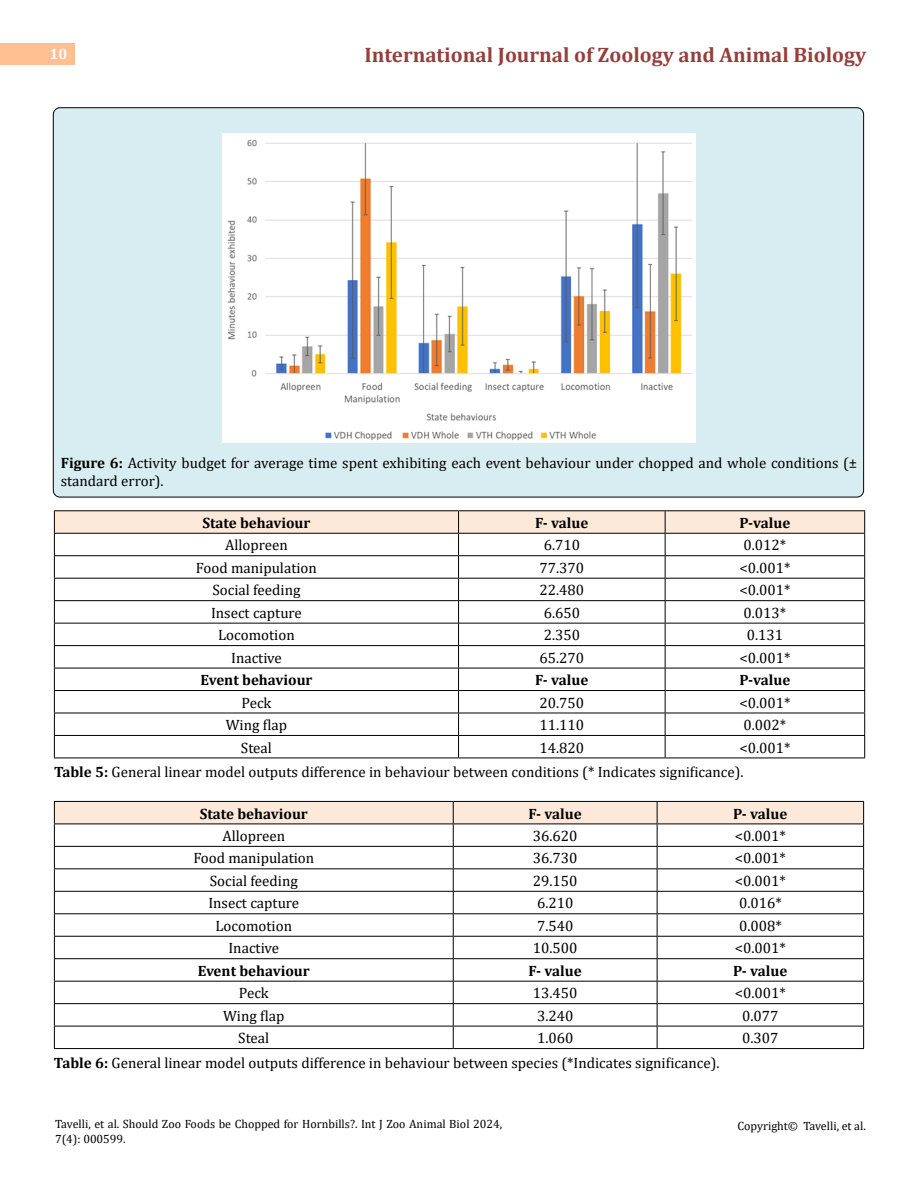
<style>
.page{position:relative;width:918px;height:1188px;background:#fff}
.page>*{position:absolute;margin:0;border:0;box-sizing:border-box;transform-origin:0 0}
.t1{font:700 21px "Cambria";color:#953f3c}
.t2{font:15px/18px "Cambria";color:#000}
.t3{font:700 15px "Cambria";color:#000}
.t4{font:700 15px "Cambria";color:#fff}
.t5{font:12px/14.4px "Cambria";color:#000}
.s1{font-weight:700}
</style>
<div class="page">
<div style="left:0;top:43px;width:75px;height:21px;background:#ffbf91"></div>
<div style="left:53px;top:108px;width:811px;height:389px;background:#d8edf2;border-radius:7px"></div>
<img style="left:223px;top:133px;width:472px;height:309px">
<hr style="left:54px;top:510px;width:405px;height:1px;background:#000">
<hr style="left:459px;top:510px;width:206px;height:1px;background:#000">
<hr style="left:665px;top:510px;width:200px;height:1px;background:#000">
<svg style="left:54px;top:511px;width:811px;height:247px"></svg>
<hr style="left:54px;top:758px;width:405px;height:1px;background:#000">
<hr style="left:459px;top:758px;width:206px;height:1px;background:#000">
<hr style="left:665px;top:758px;width:200px;height:1px;background:#000">
<svg style="left:54px;top:801px;width:810px;height:247px"></svg>
<hr style="left:54px;top:1048px;width:399px;height:1px;background:#000">
<hr style="left:453px;top:1048px;width:204px;height:1px;background:#000">
<hr style="left:657px;top:1048px;width:207px;height:1px;background:#000">
<p class="t4" style="left:50px;top:44px;width:19px">10</p>
<h1 class="t1" style="left:364px;top:40px;width:503px">International Journal of Zoology and Animal Biology</h1>
<p class="t2" style="left:61px;top:454px;width:798px"><span class="s1">Figure 6:</span> Activity budget for average time spent exhibiting each event behaviour under chopped and whole conditions (± standard error).</p>
<p class="t3" style="left:202px;top:512px;width:110px">State behaviour</p>
<p class="t3" style="left:535px;top:512px;width:55px">F- value</p>
<p class="t3" style="left:739px;top:512px;width:52px">P-value</p>
<p class="t2" style="left:225px;top:536px;width:64px">Allopreen</p>
<p class="t2" style="left:544px;top:536px;width:38px">6.710</p>
<p class="t2" style="left:744px;top:536px;width:44px">0.012*</p>
<p class="t2" style="left:196px;top:559px;width:122px">Food manipulation</p>
<p class="t2" style="left:540px;top:559px;width:46px">77.370</p>
<p class="t2" style="left:739px;top:559px;width:53px">&lt;0.001*</p>
<p class="t2" style="left:212px;top:581px;width:90px">Social feeding</p>
<p class="t2" style="left:540px;top:581px;width:46px">22.480</p>
<p class="t2" style="left:739px;top:581px;width:53px">&lt;0.001*</p>
<p class="t2" style="left:211px;top:604px;width:92px">Insect capture</p>
<p class="t2" style="left:544px;top:604px;width:38px">6.650</p>
<p class="t2" style="left:744px;top:604px;width:44px">0.013*</p>
<p class="t2" style="left:218px;top:626px;width:78px">Locomotion</p>
<p class="t2" style="left:544px;top:626px;width:38px">2.350</p>
<p class="t2" style="left:747px;top:626px;width:38px">0.131</p>
<p class="t2" style="left:231px;top:649px;width:52px">Inactive</p>
<p class="t2" style="left:540px;top:649px;width:46px">65.270</p>
<p class="t2" style="left:739px;top:649px;width:53px">&lt;0.001*</p>
<p class="t3" style="left:200px;top:669px;width:114px">Event behaviour</p>
<p class="t3" style="left:535px;top:669px;width:55px">F- value</p>
<p class="t3" style="left:740px;top:669px;width:52px">P-value</p>
<p class="t2" style="left:241px;top:693px;width:32px">Peck</p>
<p class="t2" style="left:540px;top:693px;width:46px">20.750</p>
<p class="t2" style="left:739px;top:693px;width:53px">&lt;0.001*</p>
<p class="t2" style="left:226px;top:716px;width:63px">Wing flap</p>
<p class="t2" style="left:540px;top:716px;width:46px">11.110</p>
<p class="t2" style="left:744px;top:716px;width:44px">0.002*</p>
<p class="t2" style="left:241px;top:738px;width:33px">Steal</p>
<p class="t2" style="left:540px;top:738px;width:46px">14.820</p>
<p class="t2" style="left:54px;top:735px;width:738px;line-height:24.5px;text-indent:685px">&lt;0.001*<br><span class="s1">Table 5:</span> General linear model outputs difference in behaviour between conditions (* Indicates significance).</p>
<p class="t3" style="left:200px;top:803px;width:110px">State behaviour</p>
<p class="t3" style="left:529px;top:803px;width:55px">F- value</p>
<p class="t3" style="left:733px;top:803px;width:56px">P- value</p>
<p class="t2" style="left:222px;top:827px;width:64px">Allopreen</p>
<p class="t2" style="left:533px;top:827px;width:46px">36.620</p>
<p class="t2" style="left:735px;top:827px;width:53px">&lt;0.001*</p>
<p class="t2" style="left:193px;top:849px;width:122px">Food manipulation</p>
<p class="t2" style="left:533px;top:849px;width:46px">36.730</p>
<p class="t2" style="left:735px;top:849px;width:53px">&lt;0.001*</p>
<p class="t2" style="left:210px;top:872px;width:90px">Social feeding</p>
<p class="t2" style="left:533px;top:872px;width:46px">29.150</p>
<p class="t2" style="left:735px;top:872px;width:53px">&lt;0.001*</p>
<p class="t2" style="left:208px;top:894px;width:92px">Insect capture</p>
<p class="t2" style="left:537px;top:894px;width:38px">6.210</p>
<p class="t2" style="left:739px;top:894px;width:44px">0.016*</p>
<p class="t2" style="left:216px;top:917px;width:78px">Locomotion</p>
<p class="t2" style="left:537px;top:917px;width:38px">7.540</p>
<p class="t2" style="left:739px;top:917px;width:44px">0.008*</p>
<p class="t2" style="left:228px;top:939px;width:52px">Inactive</p>
<p class="t2" style="left:533px;top:939px;width:46px">10.500</p>
<p class="t2" style="left:735px;top:939px;width:53px">&lt;0.001*</p>
<p class="t3" style="left:198px;top:960px;width:114px">Event behaviour</p>
<p class="t3" style="left:529px;top:960px;width:55px">F- value</p>
<p class="t3" style="left:733px;top:960px;width:56px">P- value</p>
<p class="t2" style="left:239px;top:984px;width:32px">Peck</p>
<p class="t2" style="left:533px;top:984px;width:46px">13.450</p>
<p class="t2" style="left:735px;top:984px;width:53px">&lt;0.001*</p>
<p class="t2" style="left:223px;top:1007px;width:63px">Wing flap</p>
<p class="t2" style="left:537px;top:1007px;width:38px">3.240</p>
<p class="t2" style="left:742px;top:1007px;width:38px">0.077</p>
<p class="t2" style="left:238px;top:1029px;width:33px">Steal</p>
<p class="t2" style="left:537px;top:1029px;width:38px">1.060</p>
<p class="t2" style="left:742px;top:1029px;width:38px">0.307</p>
<p class="t2" style="left:54px;top:1054px;width:667px"><span class="s1">Table 6:</span> General linear model outputs difference in behaviour between species (*Indicates significance).</p>
<p class="t5" style="left:55px;top:1117px;width:449px">Tavelli, et al. Should Zoo Foods be Chopped for Hornbills?. Int J Zoo Animal Biol 2024,<br>7(4): 000599.</p>
<p class="t5" style="left:737px;top:1118px;width:130px">Copyright© Tavelli, et al.</p>
</div>
